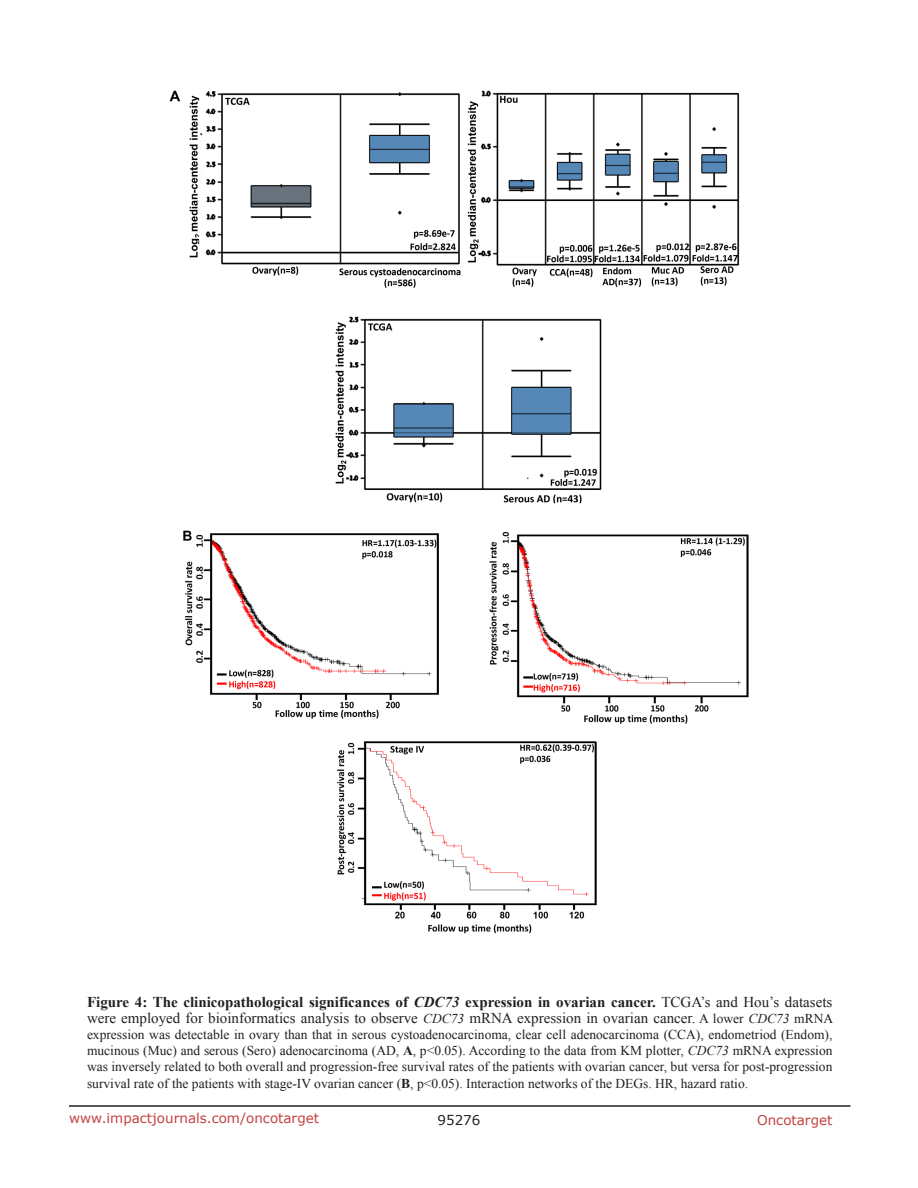
<style>
.page{position:relative;width:918px;height:1188px;background:#fff}
.page>*{position:absolute;margin:0;border:0;box-sizing:border-box;transform-origin:0 0}
.figuretext{font:15px/16.2px "Times New Roman";color:#231f20}
.figuretext-2{font:13.5px/16.2px "Times New Roman";color:#231f20;text-align:justify}
.t1{font:13.5px "Verdana";color:#c24141}
.t2{font:13.5px "Verdana";color:#231f20}
.s1{font-weight:700}
.s2{font-weight:700;font-style:italic}
.s3{font-style:italic;font-size:13.5px}
.s4{font-size:13.5px}
.s5{font-style:italic}
</style>
<div class="page">
<hr style="left:69px;top:1105px;width:781px;height:2px;background:#231f20">
<img style="left:169px;top:90px;width:580px;height:844px">
<p class="figuretext" style="left:87px;top:993px;width:748px"><span class="s1">Figure 4: The clinicopathological significances of</span> <span class="s2">CDC73</span> <span class="s1">expression in ovarian cancer.</span> TCGA’s and Hou’s datasets were employed for bioinformatics analysis to observe <span class="s3">CDC73</span> mRNA expression in ovarian cancer. <span class="s4">A lower</span> <span class="s3">CDC73</span> <span class="s4">mRNA</span></p>
<p class="figuretext-2" style="left:87px;top:1026px;width:747px">expression was detectable in ovary than that in serous cystoadenocarcinoma, clear cell adenocarcinoma (CCA), endometriod (Endom), mucinous (Muc) and serous (Sero) adenocarcinoma (AD, <span class="s1">A</span>, p&lt;0.05). According to the data from KM plotter, <span class="s5">CDC73</span> mRNA expression was inversely related to both overall and progression-free survival rates of the patients with ovarian cancer, but versa for post-progression survival rate of the patients with stage-IV ovarian cancer (<span class="s1">B</span>, p&lt;0.05). Interaction networks of the DEGs. HR, hazard ratio.</p>
<p class="t1" style="left:69px;top:1109px;width:252px">www.impactjournals.com/oncotarget</p>
<p class="t2" style="left:438px;top:1111px;width:44px">95276</p>
<p class="t1" style="left:757px;top:1111px;width:77px">Oncotarget</p>
</div>
